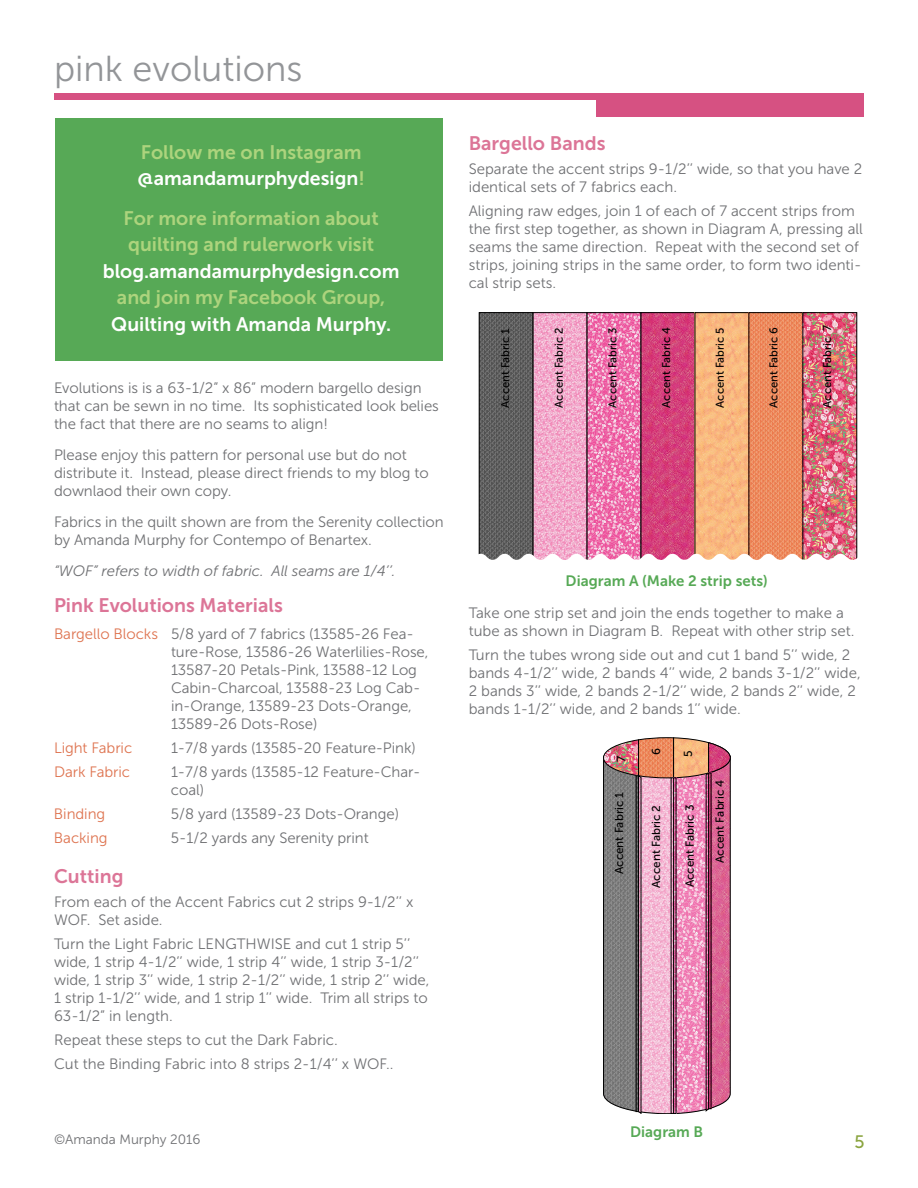
<style>
.page{position:relative;width:918px;height:1188px;background:#fff}
.page>*{position:absolute;margin:0;border:0;box-sizing:border-box;transform-origin:0 0}
.t1{font:36px "Museo Sans 300";color:#939598}
.t2{font:19.5px/25.5px "Museo Sans 700";color:#add47d}
.t3{font:19.5px "Museo Sans 700";color:#fff}
.t4{font:19.5px "Museo Sans 700";color:#dc7597}
.t5{font:18px "Museo Sans 500";color:#8aa43f}
.t6{font:15px/18px "Museo Sans 300";color:#6f7073}
.t7{font:italic 15px "Museo Sans 300";letter-spacing:-.005em;color:#6f7073}
.t8{font:15px "Museo Sans 300";letter-spacing:-.005em;color:#de734f}
.t9{font:15px "Museo Sans 700";color:#57a956}
.t10{font:13.5px "Museo Sans 300";color:#6f7073}
.t11{font:11.55px "Museo Sans 500";color:#000}
.t12{font:11.25px "Museo Sans 500";color:#000}
.s1{color:#fff}
.s2{color:#de734f}
</style>
<div class="page">
<div style="left:55px;top:93px;width:809px;height:6px;background:#d65182"></div>
<div style="left:597px;top:94px;width:267px;height:23px;background:#d65182"></div>
<div style="left:56px;top:118px;width:387px;height:243px;background:#57a956"></div>
<svg style="left:481px;top:315px;width:50px;height:239px;background:#606060"></svg>
<div style="left:479px;top:313px;width:54px;height:254px;border:1px solid #000"></div>
<svg style="left:535px;top:315px;width:50px;height:239px;background:#f2aacb"></svg>
<svg style="left:589px;top:315px;width:50px;height:239px;background:#ef7eb4"></svg>
<svg style="left:643px;top:315px;width:50px;height:239px;background:#d4407a"></svg>
<svg style="left:697px;top:315px;width:50px;height:239px;background:#f9b87f"></svg>
<svg style="left:751px;top:315px;width:50px;height:239px;background:#ed8b5f"></svg>
<img style="left:805px;top:315px;width:50px;height:239px">
<svg style="left:478px;top:554px;width:380px;height:13px"></svg>
<svg style="left:603px;top:737px;width:127px;height:377px;background:#c1889c"></svg>
<div style="left:708px;top:773px;width:3px;height:336px;border:1px solid #000"></div>
<h1 class="t1" style="left:54px;top:49px;width:250px">pink evolutions</h1>
<h2 class="t2" style="left:137px;top:140px;width:229px">Follow me on Instagram <span class="s1">@amandamurphydesign</span>!</h2>
<h2 class="t2" style="left:124px;top:205px;width:257px;line-height:26.5px">For more information about quilting and rulerwork visit</h2>
<h2 class="t3" style="left:103px;top:260px;width:298px">blog.amandamurphydesign.com</h2>
<h2 class="t2" style="left:117px;top:285px;width:270px">and join my Facebook Group,</h2>
<h2 class="t3" style="left:111px;top:313px;width:281px">Quilting with Amanda Murphy.</h2>
<p class="t6" style="left:54px;top:379px;width:386px">Evolutions is is a 63-1/2” x 86” modern bargello design that can be sewn in no time. Its sophisticated look belies the fact that there are no seams to align!</p>
<p class="t6" style="left:54px;top:446px;width:376px">Please enjoy this pattern for personal use but do not distribute it. Instead, please direct friends to my blog to downlaod their own copy.</p>
<p class="t6" style="left:54px;top:513px;width:391px">Fabrics in the quilt shown are from the Serenity collection by Amanda Murphy for Contempo of Benartex.</p>
<p class="t7" style="left:54px;top:562px;width:343px">“WOF” refers to width of fabric. All seams are 1/4’’.</p>
<h2 class="t4" style="left:54px;top:594px;width:230px">Pink Evolutions Materials</h2>
<p class="t6" style="left:171px;top:625px;width:259px;text-indent:-117px"><span class="s2">Bargello Blocks</span> 5/8 yard of 7 fabrics (13585-26 Fea&shy;ture-Rose, 13586-26 Waterlilies-Rose, 13587-20 Petals-Pink, 13588-12 Log Cabin-Charcoal, 13588-23 Log Cab&shy;in-Orange, 13589-23 Dots-Orange, 13589-26 Dots-Rose)</p>
<p class="t8" style="left:54px;top:739px;width:80px">Light Fabric</p>
<p class="t6" style="left:171px;top:739px;width:246px">1-7/8 yards (13585-20 Feature-Pink)</p>
<p class="t8" style="left:54px;top:763px;width:78px">Dark Fabric</p>
<p class="t6" style="left:171px;top:763px;width:251px">1-7/8 yards (13585-12 Feature-Char&shy;coal)</p>
<p class="t8" style="left:54px;top:805px;width:53px">Binding</p>
<p class="t6" style="left:171px;top:805px;width:230px">5/8 yard (13589-23 Dots-Orange)</p>
<p class="t8" style="left:54px;top:829px;width:55px">Backing</p>
<p class="t6" style="left:171px;top:829px;width:199px">5-1/2 yards any Serenity print</p>
<h2 class="t4" style="left:54px;top:865px;width:71px">Cutting</h2>
<p class="t6" style="left:54px;top:893px;width:361px">From each of the Accent Fabrics cut 2 strips 9-1/2’’ x<br>WOF. Set aside.</p>
<p class="t6" style="left:54px;top:935px;width:377px">Turn the Light Fabric LENGTHWISE and cut 1 strip 5’’ wide, 1 strip 4-1/2’’ wide, 1 strip 4’’ wide, 1 strip 3-1/2’’ wide, 1 strip 3’’ wide, 1 strip 2-1/2’’ wide, 1 strip 2’’ wide, 1 strip 1-1/2’’ wide, and 1 strip 1’’ wide. Trim all strips to 63-1/2” in length.</p>
<p class="t6" style="left:54px;top:1028px;width:341px;line-height:24px">Repeat these steps to cut the Dark Fabric.<br>Cut the Binding Fabric into 8 strips 2-1/4’’ x WOF..</p>
<p class="t10" style="left:54px;top:1132px;width:148px">©Amanda Murphy 2016</p>
<h2 class="t4" style="left:469px;top:132px;width:138px">Bargello Bands</h2>
<p class="t6" style="left:469px;top:160px;width:395px">Separate the accent strips 9-1/2’’ wide, so that you have 2 identical sets of 7 fabrics each.</p>
<p class="t6" style="left:469px;top:202px;width:396px">Aligning raw edges, join 1 of each of 7 accent strips from the first step together, as shown in Diagram A, pressing all seams the same direction. Repeat with the second set of strips, joining strips in the same order, to form two identi&shy;cal strip sets.</p>
<p class="t12" style="left:499px;top:408px;width:81px;rotate:-90deg">Accent Fabric 1</p>
<p class="t12" style="left:553px;top:408px;width:82px;rotate:-90deg">Accent Fabric 2</p>
<p class="t12" style="left:607px;top:408px;width:82px;rotate:-90deg">Accent Fabric 3</p>
<p class="t12" style="left:660px;top:408px;width:82px;rotate:-90deg">Accent Fabric 4</p>
<p class="t12" style="left:714px;top:408px;width:82px;rotate:-90deg">Accent Fabric 5</p>
<p class="t12" style="left:767px;top:408px;width:82px;rotate:-90deg">Accent Fabric 6</p>
<p class="t12" style="left:821px;top:408px;width:84px;rotate:-90deg">Accent Fabric 7</p>
<p class="t9" style="left:566px;top:572px;width:204px">Diagram A (Make 2 strip sets)</p>
<p class="t6" style="left:469px;top:604px;width:387px">Take one strip set and join the ends together to make a tube as shown in Diagram B. Repeat with other strip set.</p>
<p class="t6" style="left:469px;top:646px;width:394px">Turn the tubes wrong side out and cut 1 band 5’’ wide, 2 bands 4-1/2’’ wide, 2 bands 4’’ wide, 2 bands 3-1/2’’ wide, 2 bands 3’’ wide, 2 bands 2-1/2’’ wide, 2 bands 2’’ wide, 2 bands 1-1/2’’ wide, and 2 bands 1’’ wide.</p>
<p class="t11" style="left:615px;top:762px;width:8px;rotate:-90deg">7</p>
<p class="t11" style="left:613px;top:874px;width:83px;rotate:-90deg">Accent Fabric 1</p>
<p class="t11" style="left:650px;top:755px;width:8px;rotate:-90deg">6</p>
<p class="t11" style="left:682px;top:757px;width:8px;rotate:-90deg">5</p>
<p class="t11" style="left:650px;top:888px;width:84px;rotate:-90deg">Accent Fabric 2</p>
<p class="t11" style="left:683px;top:887px;width:84px;rotate:-90deg">Accent Fabric 3</p>
<p class="t11" style="left:714px;top:863px;width:85px;rotate:-90deg">Accent Fabric 4</p>
<p class="t9" style="left:630px;top:1124px;width:75px">Diagram B</p>
<p class="t5" style="left:855px;top:1131px;width:12px">5</p>
</div>
